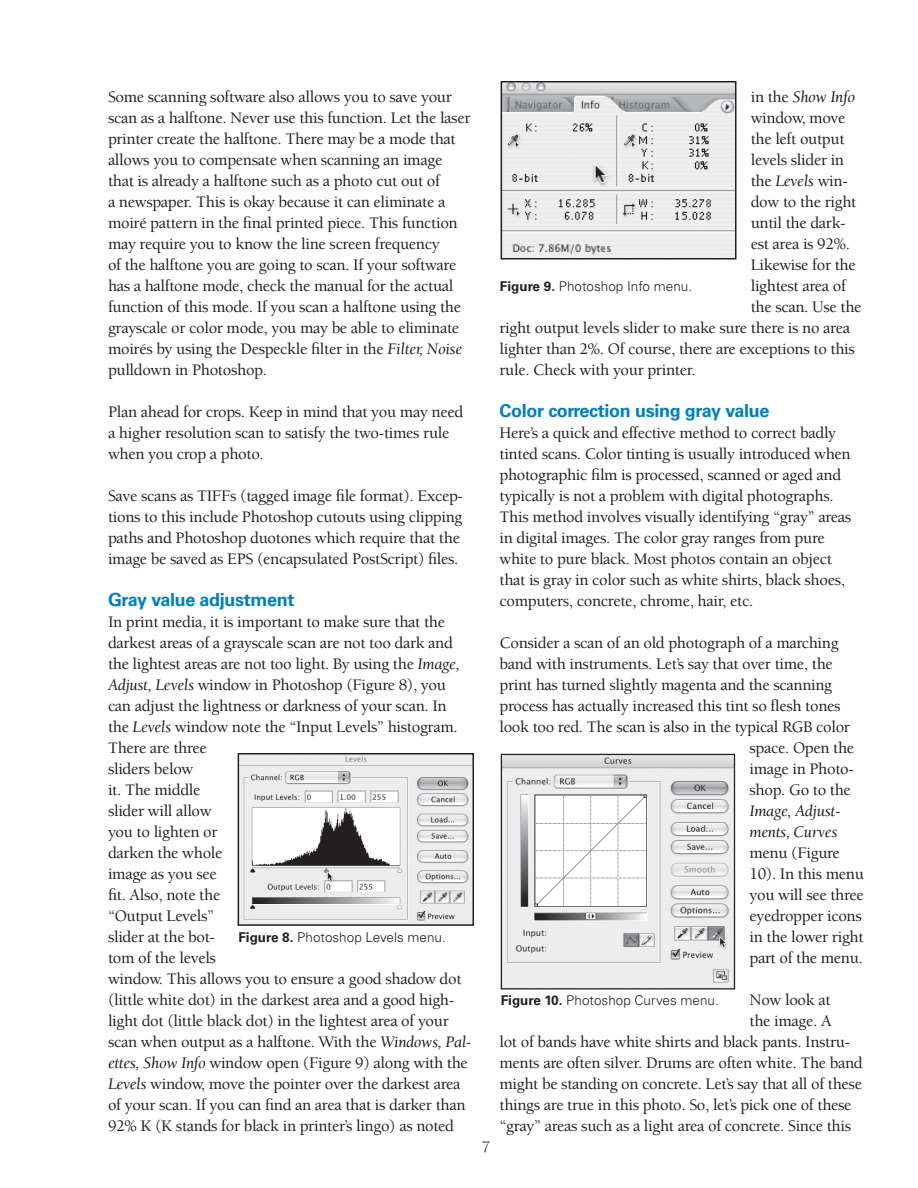
<style>
.page{position:relative;width:918px;height:1188px;background:#fff}
.page>*{position:absolute;margin:0;border:0;box-sizing:border-box;transform-origin:0 0}
.SubHead{font:700 18px "Univers";letter-spacing:-.02em;color:#007ec0}
.Body_Copy{font:500 16.5px/21px "Berkeley";letter-spacing:-.02em;color:#231f20}
.Body_Copy-2{font:italic 16.5px "Berkeley";letter-spacing:-.02em;color:#231f20}
.Caption_text{font:300 13.5px "Univers";color:#231f20}
.s1{font-weight:400;font-style:italic}
.s2{font-weight:700}
.s3{font-weight:500;font-style:normal}
</style>
<div class="page">
<img style="left:241px;top:756px;width:230px;height:167px">
<div style="left:238px;top:753px;width:236px;height:173px;border:2px solid #231f20"></div>
<img style="left:503px;top:756px;width:230px;height:231px">
<div style="left:501px;top:754px;width:234px;height:235px;border:1px solid #231f20"></div>
<img style="left:504px;top:84px;width:229px;height:173px">
<div style="left:501px;top:81px;width:235px;height:179px;border:2px solid #231f20"></div>
<p class="Body_Copy" style="left:108px;top:87px;width:364px">Some scanning software also allows you to save your scan as a halftone. Never use this function. Let the laser printer create the halftone. There may be a mode that allows you to compensate when scanning an image that is already a halftone such as a photo cut out of<br>a newspaper. This is okay because it can eliminate a moiré pattern in the final printed piece. This function may require you to know the line screen frequency<br>of the halftone you are going to scan. If your software has a halftone mode, check the manual for the actual function of this mode. If you scan a halftone using the grayscale or color mode, you may be able to eliminate moirés by using the Despeckle filter in the <span class="s1">Filter, Noise </span>pulldown in Photoshop.</p>
<p class="Body_Copy" style="left:108px;top:402px;width:357px">Plan ahead for crops. Keep in mind that you may need a higher resolution scan to satisfy the two-times rule when you crop a photo.</p>
<p class="Body_Copy" style="left:108px;top:486px;width:357px">Save scans as TIFFs (tagged image file format). Excep&shy;tions to this include Photoshop cutouts using clipping paths and Photoshop duotones which require that the image be saved as EPS (encapsulated PostScript) files.</p>
<p class="SubHead" style="left:108px;top:589px;width:188px">Gray value adjustment</p>
<p class="Body_Copy" style="left:108px;top:612px;width:365px">In print media, it is important to make sure that the darkest areas of a grayscale scan are not too dark and the lightest areas are not too light. By using the <span class="s1">Image, Adjust, Levels</span> window in Photoshop (Figure 8), you can adjust the lightness or darkness of your scan. In the <span class="s1">Levels</span> window note the “Input Levels” histogram.<br>There are three<br>sliders below<br>it. The middle<br>slider will allow<br>you to lighten or<br>darken the whole<br>image as you see<br>fit. Also, note the<br>“Output Levels”<br>slider at the bot-<br>tom of the levels<br>window. This allows you to ensure a good shadow dot (little white dot) in the darkest area and a good high&shy;light dot (little black dot) in the lightest area of your scan when output as a halftone. With the <span class="s1">Windows, Pal&shy;ettes, Show Info</span> window open (Figure 9) along with the <span class="s1">Levels</span> window, move the pointer over the darkest area of your scan. If you can find an area that is darker than 92% K (K stands for black in printer’s lingo) as noted</p>
<p class="Caption_text" style="left:238px;top:929px;width:209px"><span class="s2">Figure 8.</span> Photoshop Levels menu.</p>
<p class="Body_Copy-2" style="left:751px;top:88px;width:106px"><span class="s3">in the</span> Show Info</p>
<p class="Body_Copy" style="left:751px;top:108px;width:96px">window, move</p>
<p class="Body_Copy" style="left:751px;top:129px;width:95px">the left output</p>
<p class="Body_Copy" style="left:751px;top:150px;width:95px">levels slider in</p>
<p class="Body_Copy" style="left:751px;top:171px;width:99px">the <span class="s1">Levels</span> win-</p>
<p class="Body_Copy" style="left:751px;top:192px;width:107px">dow to the right</p>
<p class="Body_Copy" style="left:751px;top:213px;width:96px">until the dark-</p>
<p class="Body_Copy" style="left:751px;top:234px;width:101px">est area is 92%.</p>
<p class="Body_Copy" style="left:751px;top:255px;width:107px">Likewise for the</p>
<p class="Body_Copy" style="left:751px;top:276px;width:97px">lightest area of</p>
<p class="Body_Copy" style="left:751px;top:297px;width:112px">the scan. Use the</p>
<p class="Body_Copy" style="left:500px;top:318px;width:352px">right output levels slider to make sure there is no area</p>
<p class="Body_Copy" style="left:500px;top:339px;width:357px">lighter than 2%. Of course, there are exceptions to this</p>
<p class="Body_Copy" style="left:500px;top:360px;width:198px">rule. Check with your printer.</p>
<p class="SubHead" style="left:500px;top:400px;width:271px">Color correction using gray value</p>
<p class="Body_Copy" style="left:500px;top:423px;width:353px">Here’s a quick and effective method to correct badly tinted scans. Color tinting is usually introduced when photographic film is processed, scanned or aged and typically is not a problem with digital photographs.<br>This method involves visually identifying “gray” areas in digital images. The color gray ranges from pure white to pure black. Most photos contain an object that is gray in color such as white shirts, black shoes, computers, concrete, chrome, hair, etc.</p>
<p class="Body_Copy" style="left:500px;top:633px;width:341px">Consider a scan of an old photograph of a marching</p>
<p class="Body_Copy" style="left:500px;top:654px;width:335px">band with instruments. Let’s say that over time, the</p>
<p class="Body_Copy" style="left:500px;top:675px;width:334px">print has turned slightly magenta and the scanning</p>
<p class="Body_Copy" style="left:500px;top:696px;width:343px">process has actually increased this tint so flesh tones</p>
<p class="Body_Copy" style="left:500px;top:717px;width:352px">look too red. The scan is also in the typical RGB color</p>
<p class="Body_Copy" style="left:750px;top:738px;width:106px">space. Open the</p>
<p class="Body_Copy" style="left:750px;top:759px;width:106px">image in Photo-</p>
<p class="Body_Copy" style="left:750px;top:780px;width:103px">shop. Go to the</p>
<p class="Body_Copy-2" style="left:750px;top:802px;width:93px">Image, Adjust-</p>
<p class="Body_Copy-2" style="left:750px;top:823px;width:89px">ments, Curves</p>
<p class="Body_Copy" style="left:750px;top:843px;width:92px">menu (Figure</p>
<p class="Body_Copy" style="left:750px;top:864px;width:116px">10). In this menu</p>
<p class="Body_Copy" style="left:750px;top:885px;width:116px">you will see three</p>
<p class="Body_Copy" style="left:750px;top:906px;width:114px">eyedropper icons</p>
<p class="Body_Copy" style="left:750px;top:927px;width:116px">in the lower right</p>
<p class="Body_Copy" style="left:750px;top:948px;width:115px">part of the menu.</p>
<p class="Body_Copy" style="left:750px;top:990px;width:83px">Now look at</p>
<p class="Body_Copy" style="left:750px;top:1011px;width:84px">the image. A</p>
<p class="Body_Copy" style="left:500px;top:1032px;width:352px">lot of bands have white shirts and black pants. Instru-</p>
<p class="Body_Copy" style="left:500px;top:1053px;width:365px">ments are often silver. Drums are often white. The band</p>
<p class="Body_Copy" style="left:500px;top:1074px;width:364px">might be standing on concrete. Let’s say that all of these</p>
<p class="Body_Copy" style="left:500px;top:1095px;width:354px">things are true in this photo. So, let’s pick one of these</p>
<p class="Body_Copy" style="left:500px;top:1116px;width:353px">“gray” areas such as a light area of concrete. Since this</p>
<p class="Caption_text" style="left:500px;top:278px;width:194px"><span class="s2">Figure 9.</span> Photoshop Info menu.</p>
<p class="Caption_text" style="left:501px;top:992px;width:220px"><span class="s2">Figure 10.</span> Photoshop Curves menu.</p>
</div>
